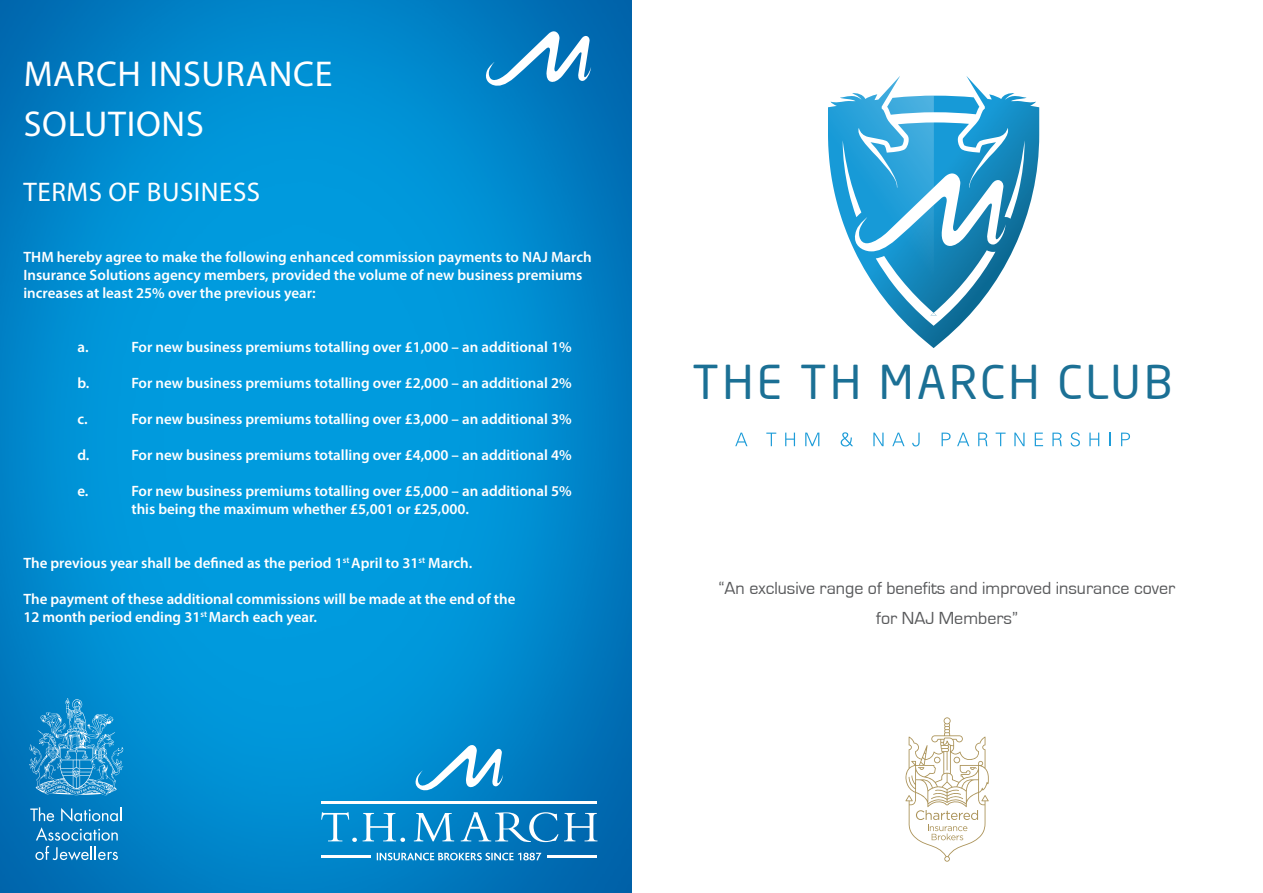
<style>
.page{position:relative;width:1263px;height:893px;background:#fff}
.page>*{position:absolute;margin:0;border:0;box-sizing:border-box;transform-origin:0 0}
.t1{font:45.75px "Neo Sans Pro";letter-spacing:.07em;color:#1b7095}
.t2{font:36px "Myriad Pro";letter-spacing:.02em;color:#fff}
.t3{font:27px "Myriad Pro";letter-spacing:.02em;color:#fff}
.t4{font:18px "Eurostile";color:#57585a}
.t5{font:600 15px/18px "Myriad Pro";color:#fff}
</style>
<div class="page">
<svg style="left:735px;top:433px;width:12px;height:13px"></svg>
<svg style="left:766px;top:433px;width:10px;height:13px"></svg>
<svg style="left:785px;top:433px;width:10px;height:13px"></svg>
<svg style="left:805px;top:433px;width:14px;height:13px"></svg>
<svg style="left:841px;top:432px;width:12px;height:14px"></svg>
<svg style="left:873px;top:433px;width:10px;height:13px"></svg>
<svg style="left:892px;top:433px;width:12px;height:13px"></svg>
<svg style="left:912px;top:433px;width:8px;height:13px"></svg>
<svg style="left:941px;top:433px;width:9px;height:13px"></svg>
<svg style="left:957px;top:433px;width:12px;height:13px"></svg>
<svg style="left:978px;top:433px;width:10px;height:13px"></svg>
<svg style="left:996px;top:433px;width:9px;height:13px"></svg>
<svg style="left:1014px;top:433px;width:10px;height:13px"></svg>
<svg style="left:1035px;top:433px;width:8px;height:13px"></svg>
<svg style="left:1052px;top:433px;width:10px;height:13px"></svg>
<svg style="left:1070px;top:432px;width:10px;height:14px"></svg>
<svg style="left:1089px;top:433px;width:10px;height:13px"></svg>
<svg style="left:1109px;top:433px;width:2px;height:13px"></svg>
<svg style="left:1121px;top:433px;width:9px;height:13px"></svg>
<svg style="left:1025px;top:97px;width:14px;height:123px"></svg>
<svg style="left:828px;top:76px;width:197px;height:272px"></svg>
<img style="left:0;top:0;width:631px;height:893px">
<svg style="left:483px;top:28px;width:108px;height:58px"></svg>
<svg style="left:30px;top:807px;width:91px;height:53px;background:#2d8dc6"></svg>
<svg style="left:29px;top:698px;width:94px;height:98px;background:#2b95ce"></svg>
<svg style="left:905px;top:717px;width:84px;height:145px"></svg>
<hr style="left:321px;top:855px;width:50px;height:3px;background:#fff">
<svg style="left:413px;top:742px;width:90px;height:49px"></svg>
<svg style="left:363px;top:813px;width:42px;height:29px"></svg>
<svg style="left:414px;top:813px;width:40px;height:28px"></svg>
<svg style="left:564px;top:813px;width:33px;height:28px"></svg>
<svg style="left:461px;top:812px;width:97px;height:30px;background:#3a94ca"></svg>
<svg style="left:321px;top:812px;width:36px;height:30px"></svg>
<hr style="left:321px;top:802px;width:276px;height:2px;background:#fff">
<hr style="left:547px;top:855px;width:50px;height:3px;background:#fff">
<svg style="left:377px;top:853px;width:164px;height:7px"></svg>
<p class="t2" style="left:24px;top:51px;width:310px">MARCH INSURANCE</p>
<p class="t2" style="left:24px;top:102px;width:182px">SOLUTIONS</p>
<p class="t3" style="left:24px;top:175px;width:238px">TERMS OF BUSINESS</p>
<p class="t5" style="left:23px;top:248px;width:570px">THM hereby agree to make the following enhanced commission payments to NAJ March</p>
<p class="t5" style="left:23px;top:266px;width:561px">Insurance Solutions agency members, provided the volume of new business premiums</p>
<p class="t5" style="left:23px;top:284px;width:294px">increases at least 25% over the previous year:</p>
<p class="t5" style="left:77px;top:338px;width:13px">a.</p>
<p class="t5" style="left:131px;top:338px;width:442px">For new business premiums totalling over £1,000 – an additional 1%</p>
<p class="t5" style="left:77px;top:374px;width:13px">b.</p>
<p class="t5" style="left:131px;top:374px;width:442px">For new business premiums totalling over £2,000 – an additional 2%</p>
<p class="t5" style="left:77px;top:410px;width:12px">c.</p>
<p class="t5" style="left:131px;top:410px;width:442px">For new business premiums totalling over £3,000 – an additional 3%</p>
<p class="t5" style="left:77px;top:446px;width:14px">d.</p>
<p class="t5" style="left:131px;top:446px;width:442px">For new business premiums totalling over £4,000 – an additional 4%</p>
<p class="t5" style="left:77px;top:482px;width:13px">e.</p>
<p class="t5" style="left:131px;top:482px;width:442px">For new business premiums totalling over £5,000 – an additional 5% this being the maximum whether £5,001 or £25,000.</p>
<p class="t5" style="left:23px;top:554px;width:450px">The previous year shall be defined as the period 1<sup>st</sup> April to 31<sup>st</sup> March.</p>
<p class="t5" style="left:23px;top:590px;width:494px">The payment of these additional commissions will be made at the end of the</p>
<p class="t5" style="left:23px;top:608px;width:295px">12 month period ending 31<sup>st</sup> March each year.</p>
<p class="t1" style="left:692px;top:354px;width:482px">THE TH MARCH CLUB</p>
<p class="t4" style="left:719px;top:578px;width:458px">“An exclusive range of benefits and improved insurance cover</p>
<p class="t4" style="left:876px;top:608px;width:143px">for NAJ Members”</p>
</div>
